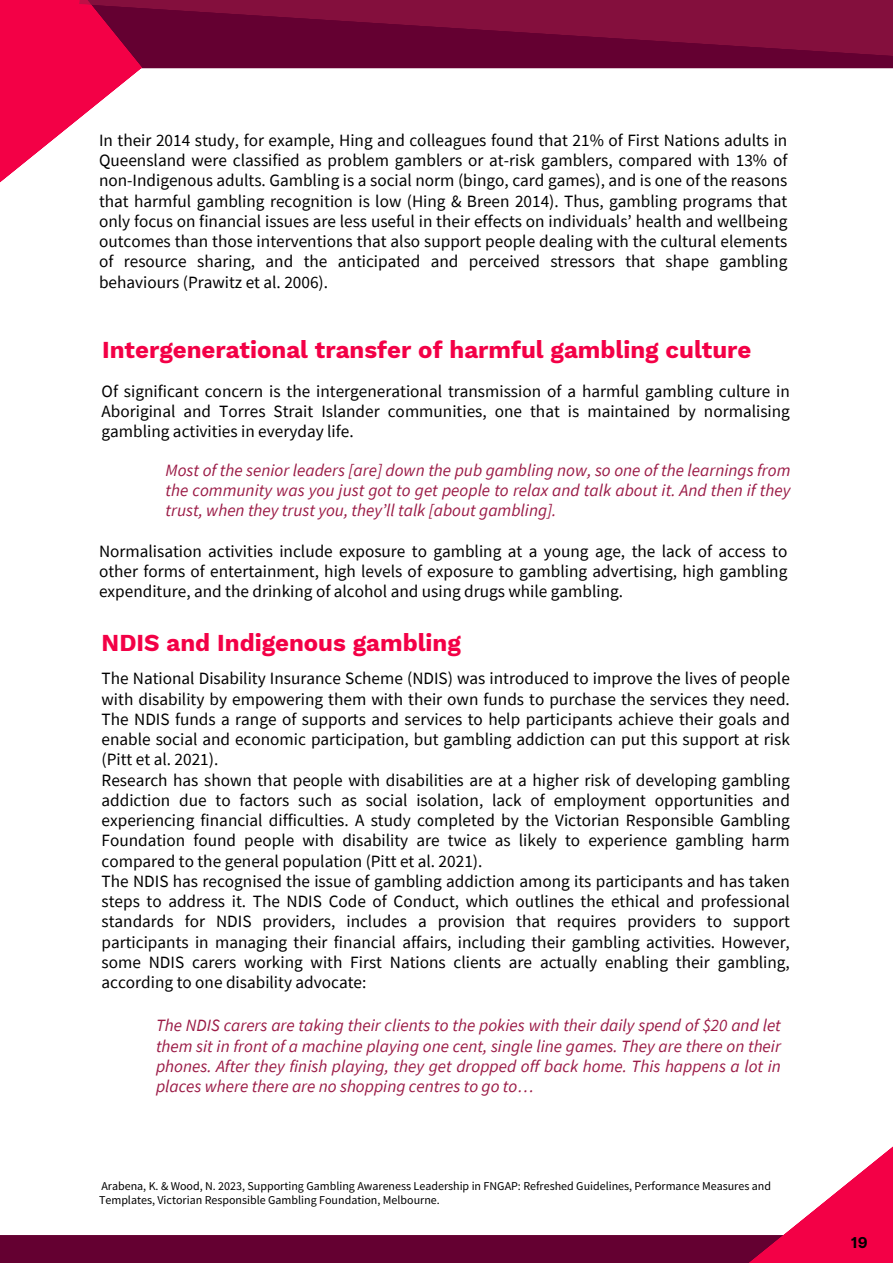
<style>
.page{position:relative;width:893px;height:1264px;background:#fff}
.page>*{position:absolute;margin:0;border:0;box-sizing:border-box;transform-origin:0 0}
.t1{font:700 24px "Work Sans";color:#f30046}
.t2{font:17.25px/20.2px "Source Sans Pro";color:#000001;text-align:justify}
.t3{font:italic 17.25px/20.2px "Source Sans Pro";color:#9b1b46;text-align:justify}
.t4{font:700 15px "Inter";color:#000001}
.t5{font:12px/13.5px "Source Sans Pro";color:#000001}
</style>
<div class="page">
<div style="left:142px;top:57px;width:750px;height:11px;background:#640031"></div>
<svg style="left:0;top:0;width:142px;height:183px"></svg>
<div style="left:0;top:1234px;width:878px;height:28px;background:#640031"></div>
<svg style="left:736px;top:1147px;width:156px;height:115px"></svg>
<svg style="left:79px;top:0;width:813px;height:57px;fill:#840f3d"></svg>
<p class="t2" style="left:99px;top:130px;width:689px">In their 2014 study, for example, Hing and colleagues found that 21% of First Nations adults in Queensland were classified as problem gamblers or at-risk gamblers, compared with 13% of non-Indigenous adults. Gambling is a social norm (bingo, card games), and is one of the reasons that harmful gambling recognition is low (Hing &amp; Breen 2014). Thus, gambling programs that only focus on financial issues are less useful in their effects on individuals’ health and wellbeing outcomes than those interventions that also support people dealing with the cultural elements of resource sharing, and the anticipated and perceived stressors that shape gambling behaviours (Prawitz et al. 2006).</p>
<p class="t1" style="left:102px;top:335px;width:650px">Intergenerational transfer of harmful gambling culture</p>
<p class="t2" style="left:102px;top:380px;width:689px">Of significant concern is the intergenerational transmission of a harmful gambling culture in Aboriginal and Torres Strait Islander communities, one that is maintained by normalising gambling activities in everyday life.</p>
<p class="t3" style="left:166px;top:459px;width:626px">Most of the senior leaders [are] down the pub gambling now, so one of the learnings from the community was you just got to get people to relax and talk about it. And then if they trust, when they trust you, they’ll talk [about gambling].</p>
<p class="t2" style="left:99px;top:540px;width:689px">Normalisation activities include exposure to gambling at a young age, the lack of access to other forms of entertainment, high levels of exposure to gambling advertising, high gambling expenditure, and the drinking of alcohol and using drugs while gambling.</p>
<p class="t1" style="left:102px;top:628px;width:361px">NDIS and Indigenous gambling</p>
<p class="t2" style="left:102px;top:668px;width:689px">The National Disability Insurance Scheme (NDIS) was introduced to improve the lives of people with disability by empowering them with their own funds to purchase the services they need.<br>The NDIS funds a range of supports and services to help participants achieve their goals and enable social and economic participation, but gambling addiction can put this support at risk (Pitt et al. 2021).</p>
<p class="t2" style="left:102px;top:769px;width:689px">Research has shown that people with disabilities are at a higher risk of developing gambling addiction due to factors such as social isolation, lack of employment opportunities and experiencing financial difficulties. A study completed by the Victorian Responsible Gambling Foundation found people with disability are twice as likely to experience gambling harm compared to the general population (Pitt et al. 2021).</p>
<p class="t2" style="left:102px;top:870px;width:689px">The NDIS has recognised the issue of gambling addiction among its participants and has taken steps to address it. The NDIS Code of Conduct, which outlines the ethical and professional standards for NDIS providers, includes a provision that requires providers to support participants in managing their financial affairs, including their gambling activities. However, some NDIS carers working with First Nations clients are actually enabling their gambling, according to one disability advocate:</p>
<p class="t3" style="left:156px;top:1015px;width:626px">The NDIS carers are taking their clients to the pokies with their daily spend of $20 and let them sit in front of a machine playing one cent, single line games. They are there on their phones. After they finish playing, they get dropped off back home. This happens a lot in places where there are no shopping centres to go to…</p>
<p class="t5" style="left:99px;top:1179px;width:673px">Arabena, K. &amp; Wood, N. 2023, Supporting Gambling Awareness Leadership in FNGAP: Refreshed Guidelines, Performance Measures and<br>Templates, Victorian Responsible Gambling Foundation, Melbourne.</p>
<p class="t4" style="left:850px;top:1233px;width:18px">19</p>
</div>
